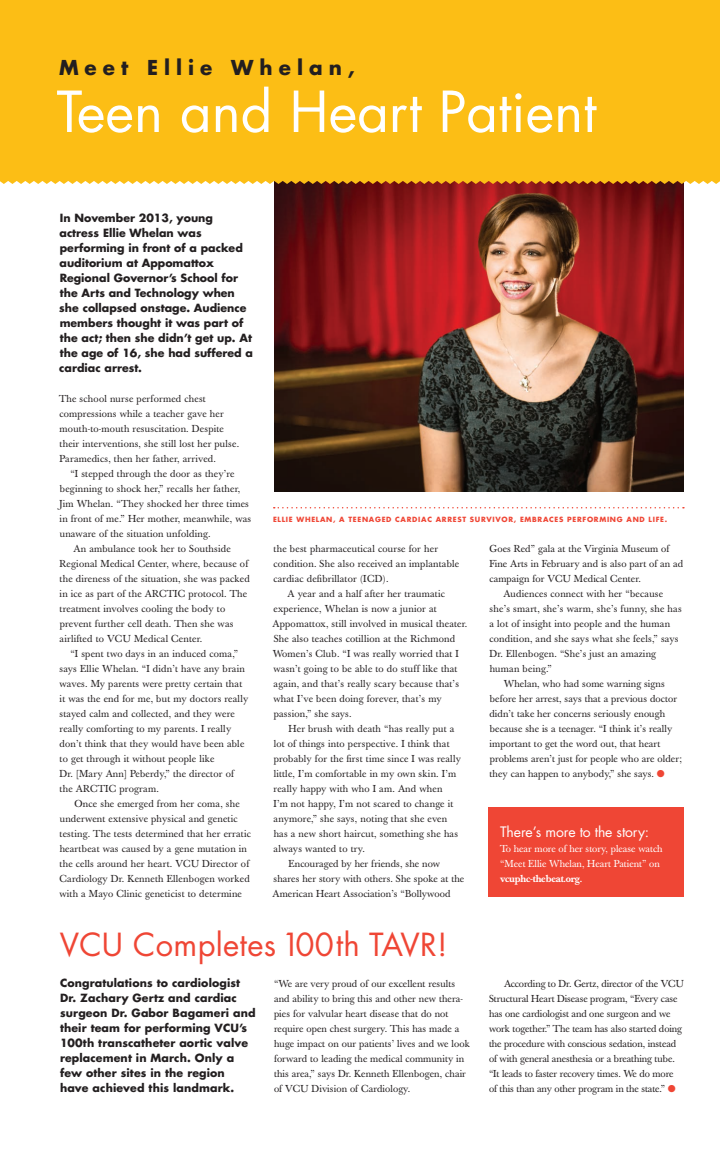
<style>
.page{position:relative;width:720px;height:1152px;background:#fff}
.page>*{position:absolute;margin:0;border:0;box-sizing:border-box;transform-origin:0 0}
.t1{font:55px "Futura";color:#fff}
.t2{font:31px "Futura";letter-spacing:.01em;color:#ef4635}
.t3{font:700 20px "Futura";letter-spacing:.3em;color:#231f20}
.t4{font:14px "Futura";letter-spacing:-.01em;color:#fff}
.t5{font:700 11px/15px "Futura";color:#231f20}
.t6{font:10px/15px "Baskerville";letter-spacing:.02em;color:#231f20}
.t7{font:10px/15px "Baskerville";letter-spacing:-.01em;color:#231f20}
.t8{font:10px/15px "Baskerville";color:#fff}
.t9{font:500 10px "Baskerville";letter-spacing:-.02em;color:#fff}
.t10{font:700 7px "Futura";letter-spacing:.1em;color:#ef4635}
.s1{color:#ef4635}
</style>
<div class="page">
<img style="left:274px;top:184px;width:410px;height:308px">
<div style="left:488px;top:807px;width:196px;height:90px;background:#ef4635"></div>
<div style="left:0;top:0;width:720px;height:184px;background:#fcbe15"></div>
<svg style="left:274px;top:507px;width:410px;height:1px"></svg>
<h3 class="t3" style="left:59px;top:54px;width:297px">Meet Ellie Whelan,</h3>
<h1 class="t1" style="left:56px;top:77px;width:541px">Teen and Heart Patient</h1>
<p class="t5" style="left:59px;top:210px;width:195px">In November 2013, young actress Ellie Whelan was performing in front of a packed auditorium at Appomattox<br>Regional Governor’s School for the Arts and Technology when she collapsed onstage. Audience members thought it was part of the act; then she didn’t get up. At the age of 16, she had suffered a cardiac arrest.</p>
<p class="t6" style="left:59px;top:391px;width:182px">The school nurse performed chest compressions while a teacher gave her mouth-to-mouth resuscitation. Despite their interventions, she still lost her pulse.<br>Paramedics, then her father, arrived.</p>
<p class="t6" style="left:70px;top:466px;width:166px">“I stepped through the door as they’re</p>
<p class="t6" style="left:60px;top:481px;width:182px">beginning to shock her,” recalls her father,</p>
<p class="t6" style="left:60px;top:496px;width:191px">Jim Whelan. “They shocked her three times</p>
<p class="t6" style="left:60px;top:511px;width:193px">in front of me.” Her mother, meanwhile, was</p>
<p class="t6" style="left:60px;top:526px;width:152px">unaware of the situation unfolding.</p>
<p class="t6" style="left:74px;top:541px;width:159px">An ambulance took her to Southside</p>
<p class="t6" style="left:59px;top:556px;width:190px">Regional Medical Center, where, because of</p>
<p class="t6" style="left:60px;top:571px;width:192px">the direness of the situation, she was packed</p>
<p class="t6" style="left:60px;top:586px;width:189px">in ice as part of the ARCTIC protocol. The</p>
<p class="t6" style="left:60px;top:601px;width:167px">treatment involves cooling the body to</p>
<p class="t6" style="left:60px;top:616px;width:175px">prevent further cell death. Then she was</p>
<p class="t6" style="left:60px;top:631px;width:144px">airlifted to VCU Medical Center.</p>
<p class="t6" style="left:70px;top:646px;width:169px">“I spent two days in an induced coma,”</p>
<p class="t6" style="left:60px;top:661px;width:187px">says Ellie Whelan. “I didn’t have any brain</p>
<p class="t6" style="left:59px;top:676px;width:184px">waves. My parents were pretty certain that</p>
<p class="t6" style="left:60px;top:691px;width:190px">it was the end for me, but my doctors really</p>
<p class="t6" style="left:60px;top:706px;width:177px">stayed calm and collected, and they were</p>
<p class="t6" style="left:60px;top:721px;width:173px">really comforting to my parents. I really</p>
<p class="t6" style="left:59px;top:736px;width:186px">don’t think that they would have been able</p>
<p class="t6" style="left:60px;top:751px;width:156px">to get through it without people like</p>
<p class="t6" style="left:59px;top:766px;width:176px">Dr. [Mary Ann] Peberdy,” the director of</p>
<p class="t6" style="left:60px;top:781px;width:101px">the ARCTIC program.</p>
<p class="t6" style="left:75px;top:796px;width:167px">Once she emerged from her coma, she</p>
<p class="t6" style="left:60px;top:811px;width:179px">underwent extensive physical and genetic</p>
<p class="t6" style="left:60px;top:826px;width:193px">testing. The tests determined that her erratic</p>
<p class="t6" style="left:60px;top:841px;width:189px">heartbeat was caused by a gene mutation in</p>
<p class="t6" style="left:60px;top:856px;width:191px">the cells around her heart. VCU Director of</p>
<p class="t6" style="left:60px;top:871px;width:192px">Cardiology Dr. Kenneth Ellenbogen worked</p>
<p class="t6" style="left:59px;top:886px;width:184px">with a Mayo Clinic geneticist to determine</p>
<p class="t10" style="left:273px;top:515px;width:396px">ELLIE WHELAN, A TEENAGED CARDIAC ARREST SURVIVOR, EMBRACES PERFORMING AND LIFE.</p>
<p class="t6" style="left:273px;top:541px;width:187px">the best pharmaceutical course for her condition. She also received an implantable cardiac defibrillator (ICD).</p>
<p class="t6" style="left:273px;top:586px;width:196px;text-indent:15px">A year and a half after her traumatic experience, Whelan is now a junior at Appomattox, still involved in musical theater.<br>She also teaches cotillion at the Richmond Women’s Club. “I was really worried that I wasn’t going to be able to do stuff like that again, and that’s really scary because that’s what I’ve been doing forever, that’s my passion,” she says.</p>
<p class="t6" style="left:288px;top:721px;width:167px">Her brush with death “has really put a</p>
<p class="t6" style="left:274px;top:736px;width:177px">lot of things into perspective. I think that</p>
<p class="t6" style="left:274px;top:751px;width:189px">probably for the first time since I was really</p>
<p class="t6" style="left:274px;top:766px;width:184px">little, I’m comfortable in my own skin. I’m</p>
<p class="t6" style="left:274px;top:781px;width:170px">really happy with who I am. And when</p>
<p class="t6" style="left:274px;top:796px;width:181px">I’m not happy, I’m not scared to change it</p>
<p class="t6" style="left:274px;top:811px;width:175px">anymore,” she says, noting that she even</p>
<p class="t6" style="left:274px;top:826px;width:186px">has a new short haircut, something she has</p>
<p class="t6" style="left:274px;top:841px;width:93px">always wanted to try.</p>
<p class="t6" style="left:288px;top:856px;width:153px">Encouraged by her friends, she now</p>
<p class="t6" style="left:274px;top:871px;width:192px">shares her story with others. She spoke at the</p>
<p class="t6" style="left:273px;top:886px;width:179px">American Heart Association’s “Bollywood</p>
<p class="t6" style="left:490px;top:541px;width:181px">Goes Red” gala at the Virginia Museum of</p>
<p class="t6" style="left:489px;top:556px;width:195px">Fine Arts in February and is also part of an ad</p>
<p class="t6" style="left:489px;top:571px;width:153px">campaign for VCU Medical Center.</p>
<p class="t6" style="left:504px;top:586px;width:161px">Audiences connect with her “because</p>
<p class="t6" style="left:490px;top:601px;width:194px">she’s smart, she’s warm, she’s funny, she has</p>
<p class="t6" style="left:490px;top:616px;width:182px">a lot of insight into people and the human</p>
<p class="t6" style="left:489px;top:631px;width:191px">condition, and she says what she feels,” says</p>
<p class="t6" style="left:490px;top:646px;width:168px">Dr. Ellenbogen. “She’s just an amazing</p>
<p class="t6" style="left:490px;top:661px;width:64px">human being.”</p>
<p class="t6" style="left:504px;top:676px;width:163px">Whelan, who had some warning signs</p>
<p class="t6" style="left:490px;top:691px;width:189px">before her arrest, says that a previous doctor</p>
<p class="t6" style="left:489px;top:706px;width:177px">didn’t take her concerns seriously enough</p>
<p class="t6" style="left:490px;top:721px;width:184px">because she is a teenager. “I think it’s really</p>
<p class="t6" style="left:490px;top:736px;width:172px">important to get the word out, that heart</p>
<p class="t6" style="left:490px;top:751px;width:194px">problems aren’t just for people who are older;</p>
<p class="t6" style="left:490px;top:766px;width:177px">they can happen to anybody,” she says. <span class="s1">●</span></p>
<h3 class="t4" style="left:500px;top:823px;width:151px">There’s more to the story:</h3>
<p class="t8" style="left:500px;top:841px;width:164px">To hear more of her story, please watch “Meet Ellie Whelan, Heart Patient” on</p>
<p class="t9" style="left:500px;top:873px;width:84px">vcuphc-thebeat.org.</p>
<h2 class="t2" style="left:60px;top:925px;width:390px">VCU Completes 100th TAVR!</h2>
<p class="t6" style="left:274px;top:976px;width:198px">“We are very proud of our excellent results and ability to bring this and other new thera&shy;pies for valvular heart disease that do not require open chest surgery. This has made a huge impact on our patients’ lives and we look forward to leading the medical community in this area,” says Dr. Kenneth Ellenbogen, chair of VCU Division of Cardiology.</p>
<p class="t7" style="left:489px;top:976px;width:196px;text-indent:15px">According to Dr. Gertz, director of the VCU Structural Heart Disease program, “Every case has one cardiologist and one surgeon and we work together.” The team has also started doing the procedure with conscious sedation, instead of with general anesthesia or a breathing tube. “It leads to faster recovery times. We do more of this than any other program in the state.” <span class="s1">●</span></p>
<p class="t5" style="left:60px;top:975px;width:197px">Congratulations to cardiologist<br>Dr. Zachary Gertz and cardiac surgeon Dr. Gabor Bagameri and their team for performing VCU’s<br>100th transcatheter aortic valve replacement in March. Only a few other sites in the region have achieved this landmark.</p>
</div>
